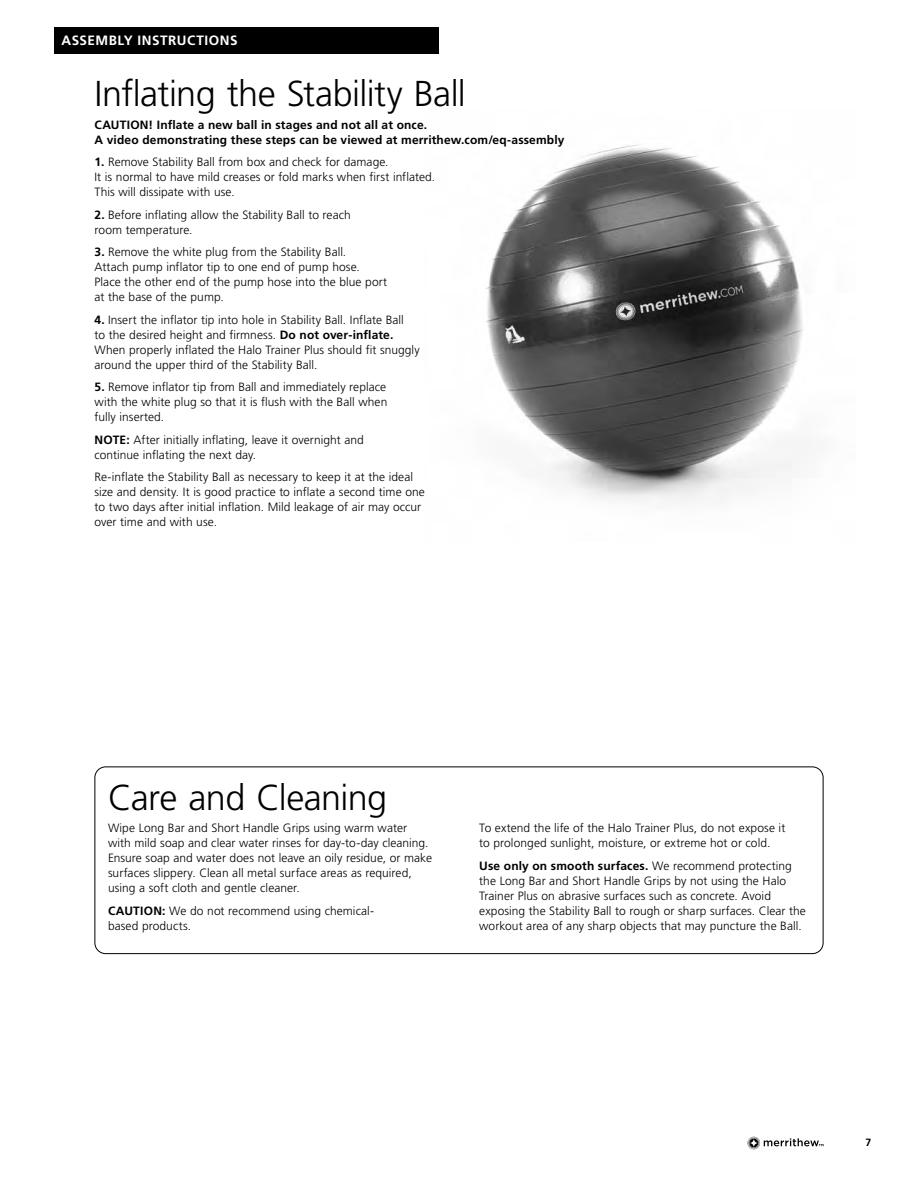
<style>
.page{position:relative;width:918px;height:1188px;background:#fff}
.page>*{position:absolute;margin:0;border:0;box-sizing:border-box;transform-origin:0 0}
.t1{font:300 36px "Frutiger LT Std";letter-spacing:-.015em;color:#000}
.t2{font:700 13.5px "Frutiger LT Std";letter-spacing:.04em;color:#fff}
.t3{font:300 12px/15px "Frutiger LT Std";letter-spacing:.005em;color:#000}
.t4{font:700 12px/15px "Frutiger LT Std";letter-spacing:.01em;color:#000}
.t5{font:700 10.5px "Frutiger LT Std";color:#000}
.s1{font-weight:700}
</style>
<div class="page">
<img style="left:486px;top:144px;width:321px;height:359px">
<svg style="left:748px;top:1137px;width:76px;height:12px"></svg>
<div style="left:94px;top:766px;width:729px;height:188px;border:1px solid #000;border-radius:11px"></div>
<div style="left:54px;top:27px;width:385px;height:27px;background:#000"></div>
<p class="t2" style="left:62px;top:33px;width:178px">ASSEMBLY INSTRUCTIONS</p>
<h1 class="t1" style="left:94px;top:73px;width:373px">Inflating the Stability Ball</h1>
<p class="t4" style="left:94px;top:117px;width:472px">CAUTION! Inflate a new ball in stages and not all at once.<br>A video demonstrating these steps can be viewed at merrithew.com/eq-assembly</p>
<p class="t3" style="left:94px;top:155px;width:342px"><span class="s1">1.</span> Remove Stability Ball from box and check for damage.<br>It is normal to have mild creases or fold marks when first inflated.<br>This will dissipate with use.</p>
<p class="t3" style="left:94px;top:207px;width:258px"><span class="s1">2.</span> Before inflating allow the Stability Ball to reach room temperature.</p>
<p class="t3" style="left:94px;top:245px;width:294px"><span class="s1">3.</span> Remove the white plug from the Stability Ball.<br>Attach pump inflator tip to one end of pump hose.<br>Place the other end of the pump hose into the blue port at the base of the pump.</p>
<p class="t3" style="left:95px;top:312px;width:327px"><span class="s1">4.</span> Insert the inflator tip into hole in Stability Ball. Inflate Ball<br>to the desired height and firmness. <span class="s1">Do not over-inflate.<br></span>When properly inflated the Halo Trainer Plus should fit snuggly around the upper third of the Stability Ball.</p>
<p class="t3" style="left:95px;top:380px;width:294px;text-align:justify"><span class="s1">5.</span> Remove inflator tip from Ball and immediately replace with the white plug so that it is flush with the Ball when fully inserted.</p>
<p class="t3" style="left:95px;top:432px;width:271px"><span class="s1">NOTE:</span> After initially inflating, leave it overnight and continue inflating the next day.</p>
<p class="t3" style="left:95px;top:470px;width:332px">Re-inflate the Stability Ball as necessary to keep it at the ideal size and density. It is good practice to inflate a second time one to two days after initial inflation. Mild leakage of air may occur over time and with use.</p>
<h1 class="t1" style="left:108px;top:777px;width:281px">Care and Cleaning</h1>
<p class="t3" style="left:108px;top:821px;width:326px">Wipe Long Bar and Short Handle Grips using warm water with mild soap and clear water rinses for day-to-day cleaning.<br>Ensure soap and water does not leave an oily residue, or make surfaces slippery. Clean all metal surface areas as required, using a soft cloth and gentle cleaner.</p>
<p class="t3" style="left:108px;top:903px;width:268px"><span class="s1">CAUTION:</span> We do not recommend using chemical&shy;based products.</p>
<p class="t3" style="left:479px;top:821px;width:308px">To extend the life of the Halo Trainer Plus, do not expose it to prolonged sunlight, moisture, or extreme hot or cold.</p>
<p class="t3" style="left:479px;top:858px;width:328px"><span class="s1">Use only on smooth surfaces.</span> We recommend protecting the Long Bar and Short Handle Grips by not using the Halo Trainer Plus on abrasive surfaces such as concrete. Avoid exposing the Stability Ball to rough or sharp surfaces. Clear the workout area of any sharp objects that may puncture the Ball.</p>
<p class="t5" style="left:866px;top:1137px;width:7px">7</p>
</div>
